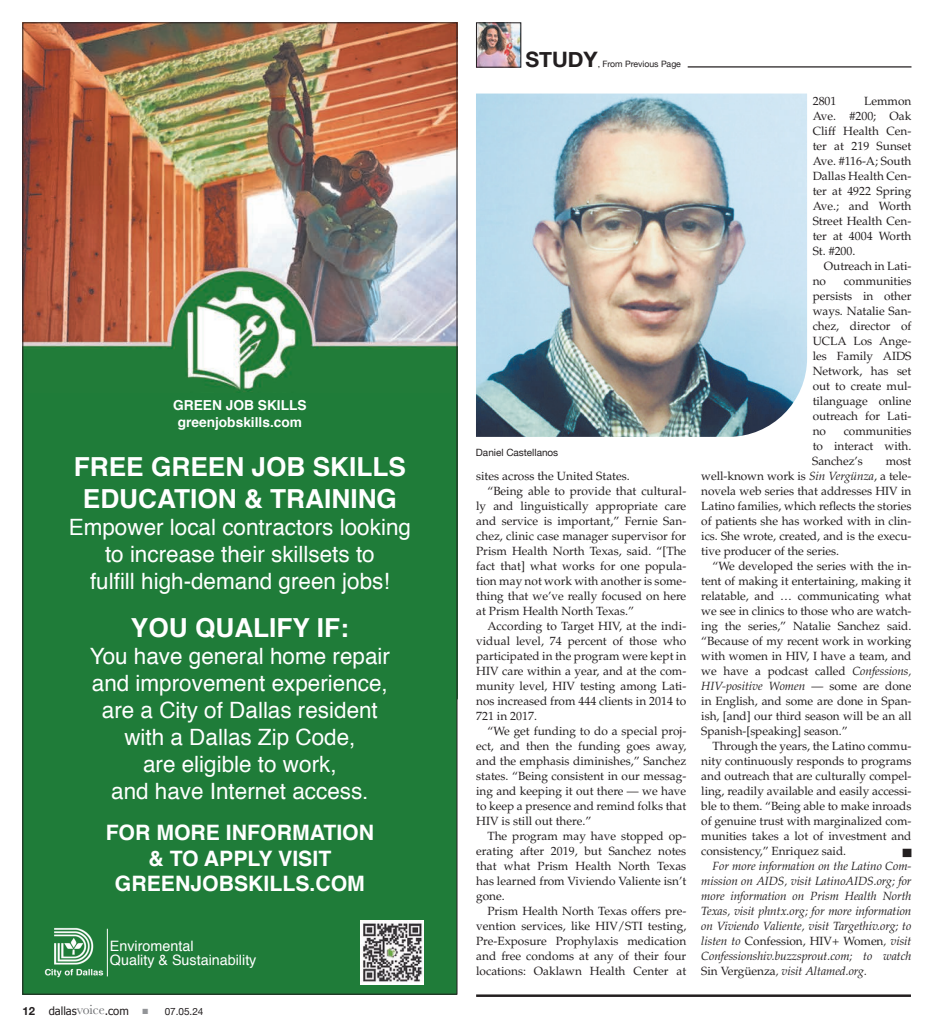
<style>
.page{position:relative;width:934px;height:1035px;background:#fff}
.page>*{position:absolute;margin:0;border:0;box-sizing:border-box;transform-origin:0 0}
.t1{font:700 26.25px/31.5px "Helvetica";color:#fff;text-align:center}
.t2{font:22.5px/27px "Helvetica";color:#fff;text-align:center}
.t3{font:700 21.25px/25.5px "Helvetica";color:#fff;text-align:center}
.t4{font:700 21.25px "Helvetica Neue";letter-spacing:-.005em;color:#231f20}
.t5{font:14.38px/13.8px "Helvetica";color:#fff}
.t6{font:700 13.75px/16.5px "Helvetica";color:#fff;text-align:center}
.t7{font:11.88px/15px "Palatino LT Std";color:#231f20;text-align:justify}
.t8{font:italic 11.88px/15px "Palatino LT Std";letter-spacing:-.005em;color:#231f20;text-align:justify}
.t9{font:11.25px "Tahoma";letter-spacing:-.005em;color:#231f20}
.t10{font:10px "Helvetica Neue";letter-spacing:-.005em;color:#231f20}
.t11{font:8.75px "Helvetica Neue";letter-spacing:-.005em;color:#231f20}
.t12{font:7px "Helvetica Neue";color:#231f20;scale:1.25 1}
.s1{font-family:"Helvetica Neue";font-weight:700}
.s2{font-family:"Baskerville";font-size:13.75px;color:#6c6d70}
.s3{color:#939598}
.s4{font-style:italic}
.s5{font-style:normal}
</style>
<div class="page">
<hr style="left:476px;top:994px;width:435px;height:3px;background:#231f20">
<img style="left:478px;top:24px;width:41px;height:42px">
<div style="left:476px;top:22px;width:45px;height:46px;border:1px solid #231f20"></div>
<hr style="left:688px;top:66px;width:223px;height:2px;background:#231f20">
<img style="left:476px;top:94px;width:331px;height:343px">
<img style="left:24px;top:24px;width:431px;height:370px">
<div style="left:23px;top:422px;width:434px;height:572px;background:#1f7c39"></div>
<img style="left:45px;top:928px;width:58px;height:49px">
<hr style="left:107px;top:929px;width:1px;height:47px;background:#fff">
<img style="left:361px;top:920px;width:63px;height:65px">
<div style="left:24px;top:394px;width:431px;height:39px;background:#1f7c39"></div>
<p class="t6" style="left:173px;top:397px;width:135px">GREEN JOB SKILLS greenjobskills.com</p>
<h1 class="t1" style="left:74px;top:452px;width:334px">FREE GREEN JOB SKILLS<br>EDUCATION &amp; TRAINING</h1>
<h2 class="t2" style="left:69px;top:514px;width:344px">Empower local contractors looking to increase their skillsets to<br>fulfill high-demand green jobs!</h2>
<h1 class="t1" style="left:131px;top:612px;width:219px">YOU QUALIFY IF:</h1>
<h2 class="t2" style="left:90px;top:643px;width:302px">You have general home repair and improvement experience, are a City of Dallas resident with a Dallas Zip Code,<br>are eligible to work,<br>and have Internet access.</h2>
<h3 class="t3" style="left:106px;top:820px;width:270px">FOR MORE INFORMATION &amp; TO APPLY VISIT<br>GREENJOBSKILLS.COM</h3>
<p class="t5" style="left:110px;top:940px;width:148px">Enviromental<br>Quality &amp; Sustainability</p>
<p class="t9" style="left:22px;top:1003px;width:108px"><span class="s1">12</span> dallas<span class="s2">voice</span>.com</p>
<p class="t10" style="left:143px;top:1004px;width:62px"><span class="s3">■</span> 07.05.24</p>
<h3 class="t4" style="left:525px;top:46px;width:74px">STUDY</h3>
<p class="t11" style="left:598px;top:58px;width:85px">, From Previous Page</p>
<p class="t10" style="left:476px;top:445px;width:84px">Daniel Castellanos</p>
<p class="t7" style="left:476px;top:469px;width:155px">sites across the United States.</p>
<p class="t7" style="left:487px;top:484px;width:200px">“Being able to provide that cultural-</p>
<p class="t7" style="left:476px;top:499px;width:212px">ly and linguistically appropriate care</p>
<p class="t7" style="left:476px;top:514px;width:212px">and service is important,” Fernie San-</p>
<p class="t7" style="left:476px;top:529px;width:212px">chez, clinic case manager supervisor for</p>
<p class="t7" style="left:476px;top:544px;width:212px">Prism Health North Texas, said. “[The</p>
<p class="t7" style="left:476px;top:559px;width:212px">fact that] what works for one popula-</p>
<p class="t7" style="left:476px;top:574px;width:212px">tion may not work with another is some-</p>
<p class="t7" style="left:476px;top:589px;width:212px">thing that we’ve really focused on here</p>
<p class="t7" style="left:476px;top:604px;width:159px">at Prism Health North Texas.”</p>
<p class="t7" style="left:487px;top:619px;width:200px">According to Target HIV, at the indi-</p>
<p class="t7" style="left:476px;top:634px;width:212px">vidual level, 74 percent of those who</p>
<p class="t7" style="left:476px;top:649px;width:212px">participated in the program were kept in</p>
<p class="t7" style="left:476px;top:664px;width:212px">HIV care within a year, and at the com-</p>
<p class="t7" style="left:476px;top:679px;width:212px">munity level, HIV testing among Lati-</p>
<p class="t7" style="left:476px;top:694px;width:212px">nos increased from 444 clients in 2014 to</p>
<p class="t7" style="left:476px;top:709px;width:62px">721 in 2017.</p>
<p class="t7" style="left:487px;top:724px;width:200px">“We get funding to do a special proj-</p>
<p class="t7" style="left:476px;top:739px;width:212px">ect, and then the funding goes away,</p>
<p class="t7" style="left:476px;top:754px;width:212px">and the emphasis diminishes,” Sanchez</p>
<p class="t7" style="left:476px;top:769px;width:212px">states. “Being consistent in our messag-</p>
<p class="t7" style="left:476px;top:784px;width:212px">ing and keeping it out there — we have</p>
<p class="t7" style="left:476px;top:799px;width:212px">to keep a presence and remind folks that</p>
<p class="t7" style="left:476px;top:814px;width:117px">HIV is still out there.”</p>
<p class="t7" style="left:487px;top:829px;width:200px">The program may have stopped op-</p>
<p class="t7" style="left:476px;top:844px;width:212px">erating after 2019, but Sanchez notes</p>
<p class="t7" style="left:476px;top:859px;width:212px">that what Prism Health North Texas</p>
<p class="t7" style="left:476px;top:874px;width:212px">has learned from Viviendo Valiente isn’t</p>
<p class="t7" style="left:476px;top:889px;width:30px">gone.</p>
<p class="t7" style="left:487px;top:904px;width:200px">Prism Health North Texas offers pre-</p>
<p class="t7" style="left:476px;top:919px;width:212px">vention services, like HIV/STI testing,</p>
<p class="t7" style="left:476px;top:934px;width:212px">Pre-Exposure Prophylaxis medication</p>
<p class="t7" style="left:476px;top:949px;width:212px">and free condoms at any of their four</p>
<p class="t7" style="left:476px;top:964px;width:212px">locations: Oaklawn Health Center at</p>
<p class="t7" style="left:813px;top:94px;width:25px">2801</p>
<p class="t7" style="left:813px;top:94px;width:100px;text-indent:51px">Lemmon Ave. #200; Oak Cliff Health Cen&shy;ter at 219 Sunset Ave. #116-A; South Dallas Health Cen&shy;ter at 4922 Spring Ave.; and Worth Street Health Cen&shy;ter at 4004 Worth St. #200.</p>
<p class="t7" style="left:813px;top:259px;width:100px;text-indent:11px">Outreach in Lati&shy;no</p>
<p class="t7" style="left:813px;top:274px;width:100px;text-indent:31px">communities persists in other ways. Natalie San&shy;chez, director of UCLA Los Ange&shy;les Family AIDS Network, has set out to create mul&shy;tilanguage online outreach for Lati&shy;no</p>
<p class="t7" style="left:812px;top:424px;width:101px;text-indent:32px">communities to interact with.<br>Sanchez’s</p>
<p class="t7" style="left:701px;top:454px;width:212px;text-indent:184px">most well-known work is <span class="s4">Sin Vergünza</span>, a tele&shy;novela web series that addresses HIV in Latino families, which reflects the stories of patients she has worked with in clin&shy;ics. She wrote, created, and is the execu&shy;tive producer of the series.</p>
<p class="t7" style="left:701px;top:559px;width:212px;text-indent:11px">“We developed the series with the in&shy;tent of making it entertaining, making it relatable, and … communicating what we see in clinics to those who are watch&shy;ing the series,” Natalie Sanchez said. “Because of my recent work in working with women in HIV, I have a team, and we have a podcast called <span class="s4">Confessions, HIV-positive Women</span> — some are done in English, and some are done in Span&shy;ish, [and] our third season will be an all Spanish-[speaking] season.”</p>
<p class="t7" style="left:701px;top:739px;width:212px;text-indent:11px">Through the years, the Latino commu&shy;nity continuously responds to programs and outreach that are culturally compel&shy;ling, readily available and easily accessi&shy;ble to them. “Being able to make inroads of genuine trust with marginalized com&shy;munities takes a lot of investment and consistency,” Enriquez said.</p>
<p class="t12" style="left:902px;top:847px;width:8px">█</p>
<p class="t8" style="left:701px;top:859px;width:212px;text-indent:11px">For more information on the Latino Com&shy;mission on AIDS, visit LatinoAIDS.org; for more information on Prism Health North Texas, visit phntx.org; for more information on Viviendo Valiente, visit Targethiv.org; to listen to <span class="s5">Confession, HIV+ Women</span>, visit Confessionshiv.buzzsprout.com; to watch <span class="s5">Sin Vergüenza</span>, visit Altamed.org.</p>
</div>
